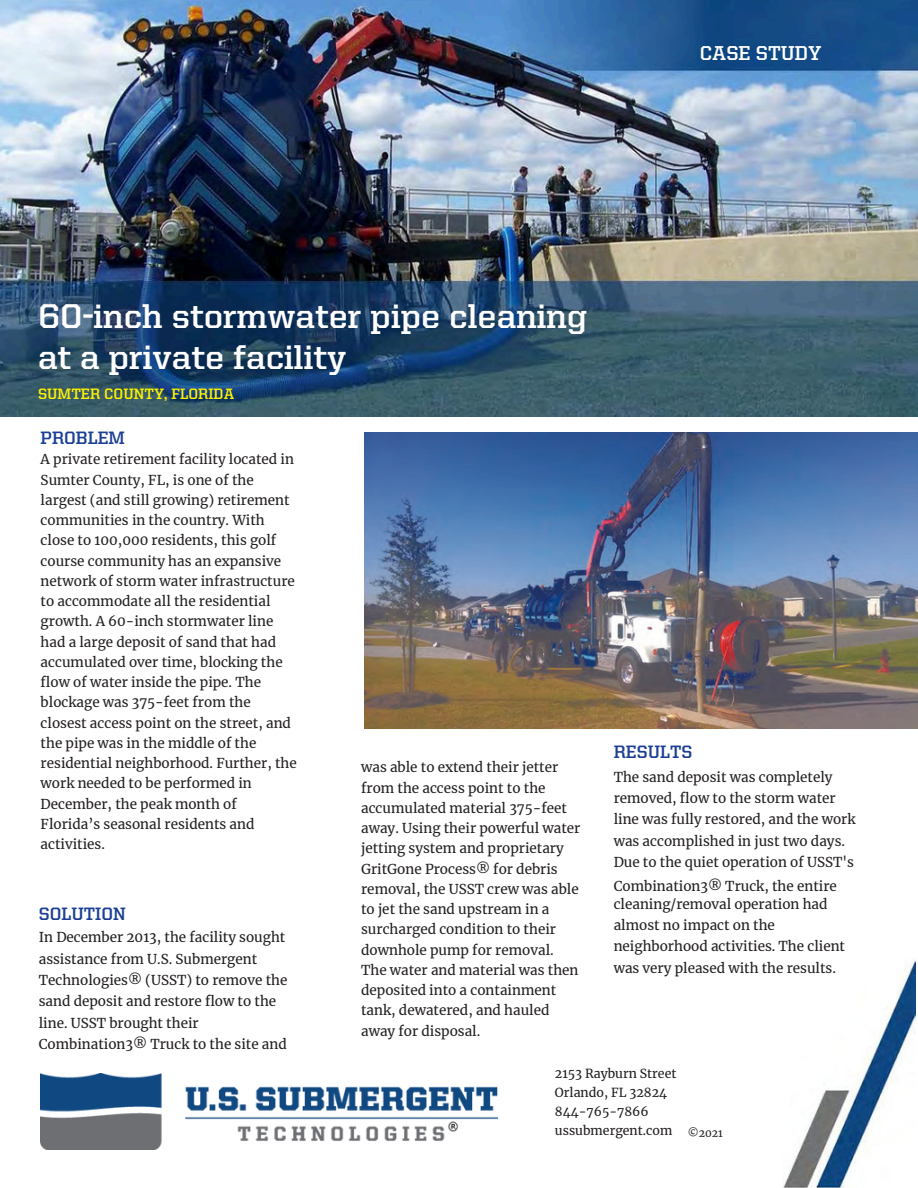
<style>
.page{position:relative;width:918px;height:1188px;background:#fff}
.page>*{position:absolute;margin:0;border:0;box-sizing:border-box;transform-origin:0 0}
.t1{font:700 34.5px/40.5px "United Serif Reg";color:#fff}
.t2{font:700 20.1px "United Serif Reg";color:#fff}
.t3{font:700 18px "United Serif Reg";color:#1b3f94}
.t4{font:700 18px "United Serif Reg";color:#1c3e94}
.t5{font:700 15.15px "United Serif Reg";color:#fff200}
.t6{font:13.5px/20.2px "Merriweather";color:#231f20}
.t7{font:13.5px/21.3px "Merriweather";color:#221e1f}
.t8{font:12.3px/19.2px "Merriweather";color:#221e1f}
.t9{font:10.5px "Merriweather";color:#221e1f}
</style>
<div class="page">
<img style="left:783px;top:958px;width:133px;height:230px">
<img style="left:0;top:0;width:917px;height:416px">
<img style="left:364px;top:432px;width:554px;height:297px">
<img style="left:41px;top:1073px;width:456px;height:77px">
<h4 class="t1" style="left:38px;top:299px;width:551px">60-inch stormwater pipe cleaning at a private facility</h4>
<h4 class="t5" style="left:38px;top:388px;width:198px">SUMTER COUNTY, FLORIDA</h4>
<h4 class="t3" style="left:41px;top:430px;width:86px">PROBLEM</h4>
<p class="t2" style="left:700px;top:44px;width:124px">CASE STUDY</p>
<h4 class="t6" style="left:41px;top:449px;width:258px">A private retirement facility located in Sumter County, FL, is one of the largest (and still growing) retirement communities in the country. With close to 100,000 residents, this golf course community has an expansive network of storm water infrastructure to accommodate all the residential growth. A 60-inch stormwater line had a large deposit of sand that had accumulated over time, blocking the flow of water inside the pipe. The blockage was 375-feet from the closest access point on the street, and the pipe was in the middle of the residential neighborhood. Further, the work needed to be performed in December, the peak month of Florida’s seasonal residents and activities.</h4>
<p class="t3" style="left:39px;top:906px;width:89px">SOLUTION</p>
<h3 class="t7" style="left:39px;top:927px;width:250px">In December 2013, the facility sought assistance from U.S. Submergent Technologies® (USST) to remove the sand deposit and restore flow to the line. USST brought their Combination3® Truck to the site and</h3>
<h4 class="t4" style="left:614px;top:745px;width:80px">RESULTS</h4>
<h4 class="t6" style="left:361px;top:757px;width:221px">was able to extend their jetter from the access point to the accumulated material 375-feet away. Using their powerful water jetting system and proprietary<br>GritGone Process® for debris removal, the USST crew was able to jet the sand upstream in a surcharged condition to their downhole pump for removal.<br>The water and material was then deposited into a containment tank, dewatered, and hauled away for disposal.</h4>
<h3 class="t6" style="left:614px;top:766px;width:243px;line-height:21.3px">The sand deposit was completely removed, flow to the storm water line was fully restored, and the work was accomplished in just two days.<br>Due to the quiet operation of USST's</h3>
<h3 class="t6" style="left:614px;top:877px;width:225px;line-height:18px">Combination3® Truck, the entire cleaning/removal operation had</h3>
<h3 class="t6" style="left:614px;top:915px;width:233px;line-height:21.3px">almost no impact on the neighborhood activities. The client was very pleased with the results.</h3>
<p class="t8" style="left:555px;top:1064px;width:123px">2153 Rayburn Street<br>Orlando, FL 32824<br>844-765-7866 ussubmergent.com</p>
<p class="t9" style="left:688px;top:1126px;width:36px">©2021</p>
</div>
